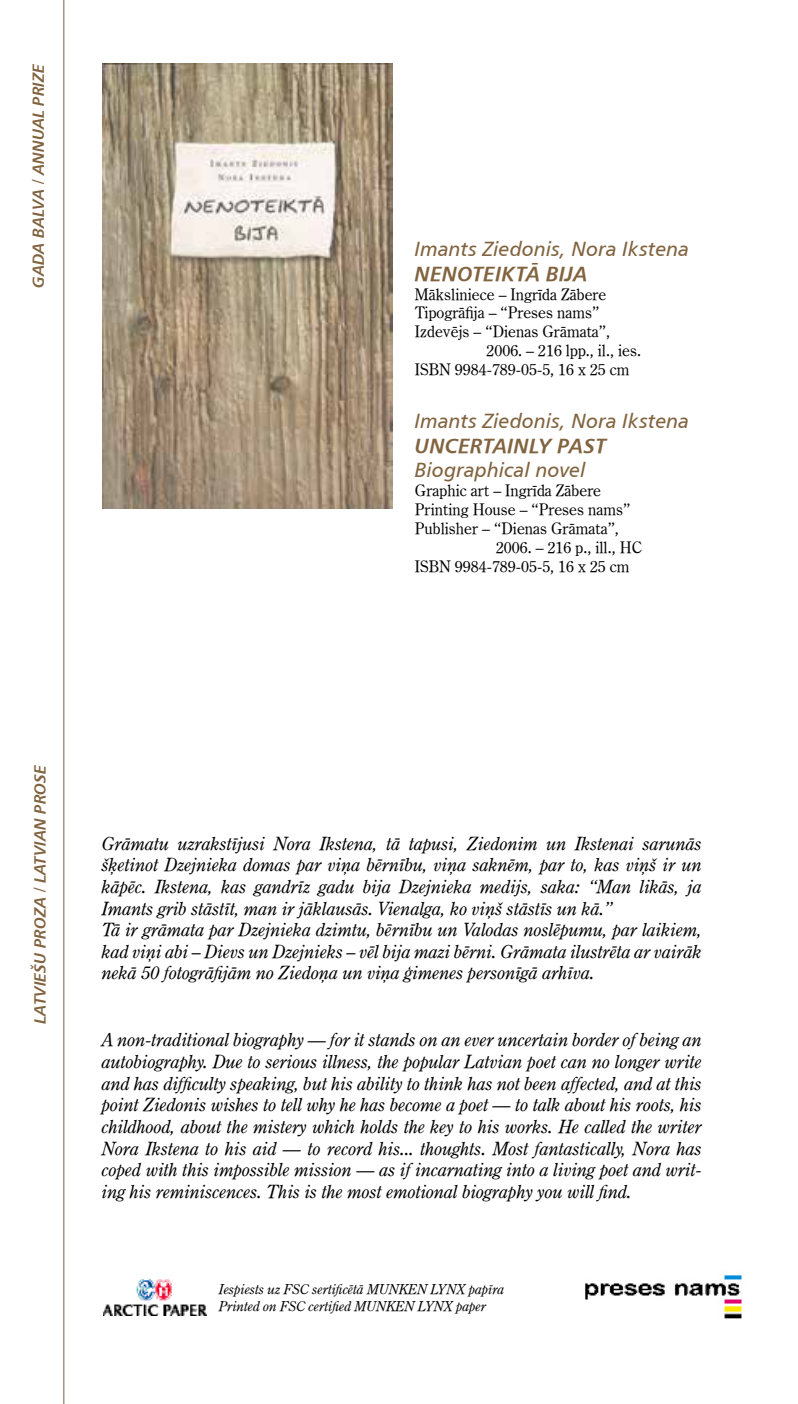
<style>
.page{position:relative;width:798px;height:1404px;background:#fff}
.page>*{position:absolute;margin:0;border:0;box-sizing:border-box;transform-origin:0 0}
.t1{font:20.25px "Humanist 777 TL Italic B";letter-spacing:.01em;color:#81633f}
.t2{font:20.25px "Humanist 777 TL Bold Italic B";letter-spacing:.015em;color:#81633f}
.t3{font:italic 18px/21.6px "Century Oldstyle TL";color:#000}
.t4{font:15.75px "Century Oldstyle TL";color:#000}
.t5{font:15.75px "Humanist 777 TL Bold Italic B";color:#81633f}
.t6{font:italic 13.5px/16.9px "Century Oldstyle TL";color:#000}
</style>
<div class="page">
<hr style="left:63px;top:0;width:1px;height:1403px;background:#81633f">
<img style="left:104px;top:1279px;width:103px;height:36px">
<img style="left:585px;top:1275px;width:157px;height:44px">
<img style="left:102px;top:64px;width:291px;height:444px">
<p class="t5" style="left:28px;top:288px;width:226px;rotate:-90deg">GADA BALVA / ANNUAL PRIZE</p>
<p class="t1" style="left:415px;top:236px;width:276px">Imants Ziedonis, Nora Ikstena</p>
<p class="t2" style="left:415px;top:260px;width:174px">NENOTEIKTĀ BIJA</p>
<p class="t4" style="left:415px;top:284px;width:193px">Māksliniece – Ingrīda Zābere</p>
<p class="t4" style="left:415px;top:303px;width:186px">Tipogrāfija – “Preses nams”</p>
<p class="t4" style="left:415px;top:322px;width:197px">Izdevējs – “Dienas Grāmata”,</p>
<p class="t4" style="left:486px;top:341px;width:156px">2006. – 216 lpp., il., ies.</p>
<p class="t4" style="left:415px;top:360px;width:216px">ISBN 9984-789-05-5, 16 x 25 cm</p>
<p class="t1" style="left:415px;top:408px;width:276px">Imants Ziedonis, Nora Ikstena</p>
<p class="t2" style="left:415px;top:432px;width:193px">UNCERTAINLY PAST</p>
<p class="t1" style="left:415px;top:457px;width:172px">Biographical novel</p>
<p class="t4" style="left:415px;top:480px;width:187px">Graphic art – Ingrīda Zābere</p>
<p class="t4" style="left:415px;top:499px;width:217px">Printing House – “Preses nams”</p>
<p class="t4" style="left:415px;top:518px;width:205px">Publisher – “Dienas Grāmata”,</p>
<p class="t4" style="left:496px;top:537px;width:148px">2006. – 216 p., ill., HC</p>
<p class="t4" style="left:415px;top:556px;width:216px">ISBN 9984-789-05-5, 16 x 25 cm</p>
<p class="t5" style="left:30px;top:1023px;width:261px;rotate:-90deg">LATVIEŠU PROZA / LATVIAN PROSE</p>
<p class="t3" style="left:102px;top:832px;width:601px">Grāmatu uzrakstījusi Nora Ikstena, tā tapusi, Ziedonim un Ikstenai sarunās šķetinot Dzejnieka domas par viņa bērnību, viņa saknēm, par to, kas viņš ir un kāpēc. Ikstena, kas gandrīz gadu bija Dzejnieka medijs, saka: “Man likās, ja Imants grib stāstīt, man ir jāklausās. Vienalga, ko viņš stāstīs un kā.”<br>Tā ir grāmata par Dzejnieka dzimtu, bērnību un Valodas noslēpumu, par laikiem, kad viņi abi – Dievs un Dzejnieks – vēl bija mazi bērni. Grāmata ilustrēta ar vairāk nekā 50 fotogrāfijām no Ziedoņa un viņa ģimenes personīgā arhīva.</p>
<p class="t3" style="left:102px;top:1028px;width:601px;text-align:justify">A non-traditional biography — for it stands on an ever uncertain border of being an autobiography. Due to serious illness, the popular Latvian poet can no longer write and has difficulty speaking, but his ability to think has not been affected, and at this point Ziedonis wishes to tell why he has become a poet — to talk about his roots, his childhood, about the mistery which holds the key to his works. He called the writer Nora Ikstena to his aid — to record his... thoughts. Most fantastically, Nora has coped with this impossible mission — as if incarnating into a living poet and writ&shy;ing his reminiscences. This is the most emotional biography you will find.</p>
<p class="t6" style="left:219px;top:1280px;width:287px">Iespiests uz FSC sertificētā MUNKEN LYNX papīra<br>Printed on FSC certified MUNKEN LYNX paper</p>
</div>
